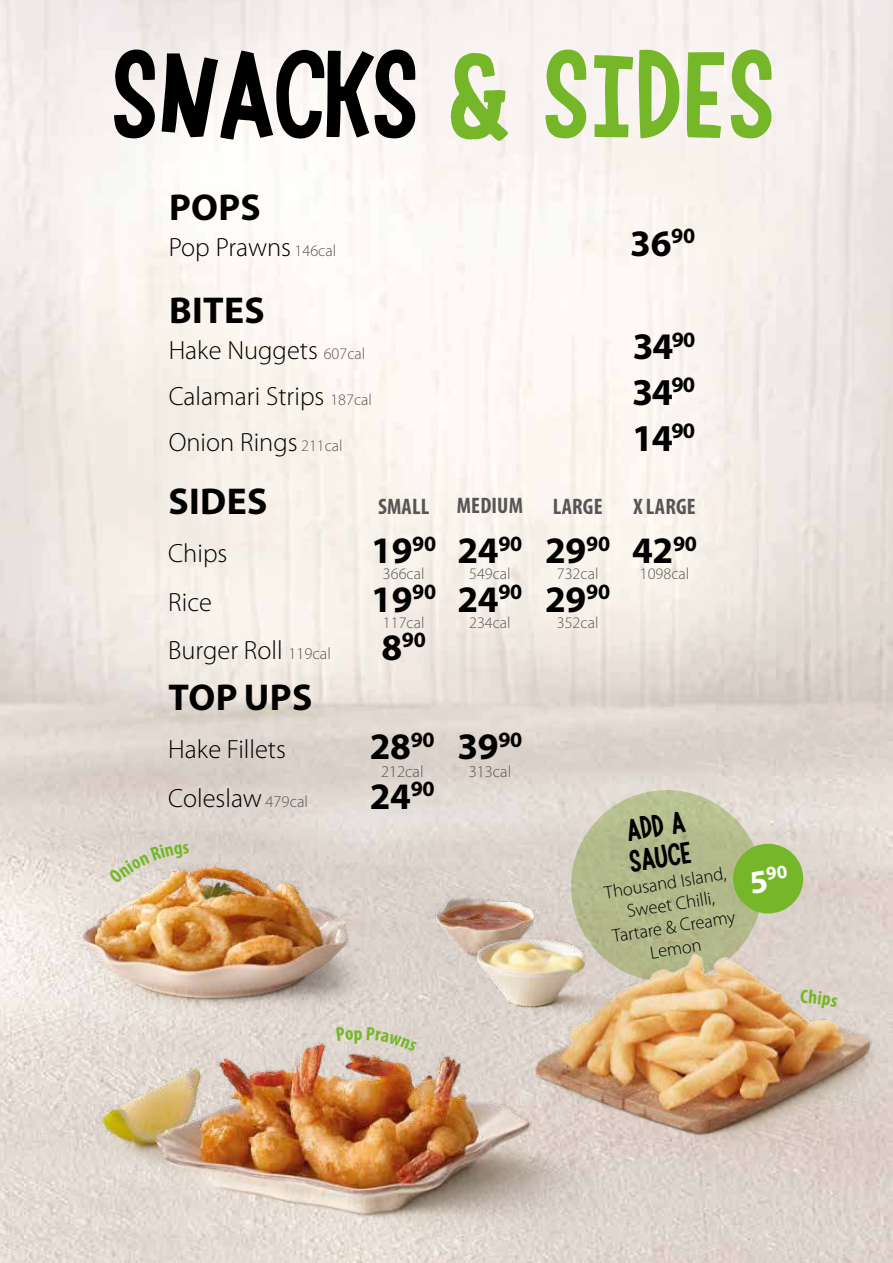
<style>
.page{position:relative;width:893px;height:1263px;background:#fff}
.page>*{position:absolute;margin:0;border:0;box-sizing:border-box;transform-origin:0 0}
.t1{font:111px "Fishaways";letter-spacing:-.01em;color:#000}
.t2{font:700 38.1px "Myriad Pro";color:#000}
.t3{font:700 37.65px "Myriad Pro";color:#000}
.t4{font:700 37.5px "Myriad Pro";letter-spacing:.01em;color:#000}
.t5{font:27.6px/31.5px "Fishaways";color:#000}
.t6{font:300 26.4px/48.2px "Myriad Pro";color:#000}
.t7{font:700 condensed 22.5px "Myriad Pro";letter-spacing:.01em;color:#575656}
.t8{font:700 21.9px "Myriad Pro";color:#000}
.t9{font:700 condensed 19.5px "Myriad Pro";color:#76b72a}
.t10{font:300 18.45px/22px "Myriad Pro";color:#000;text-align:center}
.t11{font:300 16.5px "Myriad Pro";color:#575656}
.t12{font:300 16.2px "Myriad Pro";color:#575656}
.s1{color:#76b72a}
.s2{font-size:16.2px;color:#575656}
.s3{font-size:16.5px;color:#575656}
.s4{font-size:37.5px}
</style>
<div class="page">
<img style="left:0;top:0;width:893px;height:1263px">
<div style="left:571px;top:790px;width:192px;height:192px;background:#b4bb8d;border-radius:50%"></div>
<div style="left:733px;top:844px;width:70px;height:69px;background:#76b72a;border-radius:50%"></div>
<img style="left:576px;top:903px;width:317px;height:291px">
<img style="left:80px;top:1056px;width:545px;height:207px">
<img style="left:0;top:830px;width:490px;height:298px">
<img style="left:420px;top:886px;width:156px;height:101px">
<img style="left:461px;top:926px;width:214px;height:130px">
<svg style="left:108px;top:843px;width:81px;height:40px;background:#dfd2c6"></svg>
<svg style="left:336px;top:1027px;width:17px;height:14px"></svg>
<svg style="left:367px;top:1026px;width:50px;height:26px"></svg>
<svg style="left:801px;top:989px;width:37px;height:20px"></svg>
<h1 class="t1" style="left:114px;top:34px;width:667px">SNACKS <span class="s1">&amp; SIDES</span></h1>
<h3 class="t4" style="left:169px;top:185px;width:93px">POPS</h3>
<p class="t6" style="left:169px;top:225px;width:169px">Pop Prawns <span class="s2">146cal</span></p>
<h3 class="t4" style="left:630px;top:221px;width:66px">36<sup>90</sup></h3>
<h3 class="t4" style="left:169px;top:289px;width:97px">BITES</h3>
<p class="t6" style="left:169px;top:329px;width:198px">Hake Nuggets <span class="s2">607cal</span></p>
<h3 class="t3" style="left:633px;top:324px;width:64px">34<sup>90</sup></h3>
<p class="t6" style="left:169px;top:375px;width:205px">Calamari Strips <span class="s2">187cal</span></p>
<h2 class="t2" style="left:632px;top:370px;width:64px">34<sup>90</sup></h2>
<p class="t6" style="left:169px;top:420px;width:176px">Onion Rings <span class="s2">211cal</span></p>
<h2 class="t2" style="left:632px;top:415px;width:64px">14<sup>90</sup></h2>
<h3 class="t4" style="left:169px;top:479px;width:100px">SIDES</h3>
<p class="t6" style="left:168px;top:532px;width:164px">Chips<br>Rice<br>Burger Roll <span class="s3">119cal</span></p>
<p class="t7" style="left:378px;top:497px;width:147px">SMALL MEDIUM</p>
<p class="t7" style="left:553px;top:498px;width:51px">LARGE</p>
<p class="t7" style="left:633px;top:498px;width:64px">X LARGE</p>
<h3 class="t4" style="left:632px;top:528px;width:66px">42<sup>90</sup></h3>
<h3 class="t4" style="left:371px;top:528px;width:240px">19<sup>90</sup> 24<sup>90</sup> 29<sup>90</sup></h3>
<p class="t12" style="left:383px;top:568px;width:43px">366cal</p>
<p class="t12" style="left:640px;top:568px;width:51px">1098cal</p>
<p class="t12" style="left:469px;top:568px;width:43px">549cal</p>
<p class="t12" style="left:557px;top:568px;width:43px">732cal</p>
<h3 class="t4" style="left:371px;top:577px;width:240px">19<sup>90</sup> 24<sup>90</sup> 29<sup>90</sup></h3>
<p class="t12" style="left:383px;top:616px;width:43px">117cal</p>
<p class="t12" style="left:557px;top:616px;width:43px">352cal</p>
<p class="t12" style="left:469px;top:616px;width:43px">234cal</p>
<p class="t8" style="left:381px;top:627px;width:46px"><span class="s4">8</span>90</p>
<h3 class="t4" style="left:169px;top:675px;width:145px">TOP UPS</h3>
<p class="t6" style="left:168px;top:727px;width:141px;line-height:48.9px">Hake Fillets<br>Coleslaw <span class="s3">479cal</span></p>
<h3 class="t4" style="left:370px;top:724px;width:154px">28<sup>90</sup> 39<sup>90</sup></h3>
<p class="t11" style="left:381px;top:765px;width:44px">212cal</p>
<p class="t11" style="left:469px;top:765px;width:44px">313cal</p>
<h3 class="t4" style="left:370px;top:774px;width:66px">24<sup>90</sup></h3>
<p class="t9" style="left:354px;top:1026px;width:10px">p</p>
<p class="t5" style="left:623px;top:816px;width:64px;rotate:-9deg">ADD A<br>SAUCE</p>
<p class="t10" style="left:603px;top:883px;width:127px;rotate:-9deg">Thousand Island,<br>Sweet Chilli,<br>Tartare &amp; Creamy<br>Lemon</p>
</div>
